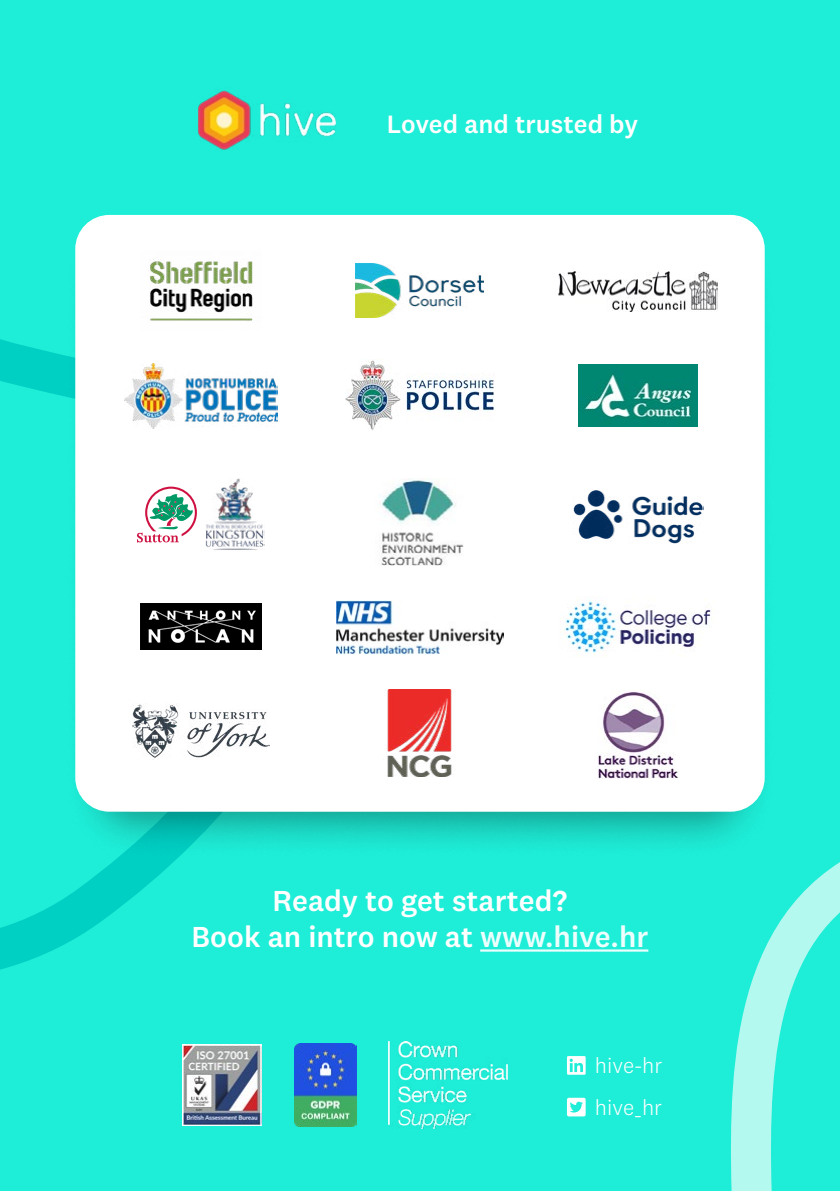
<style>
.page{position:relative;width:840px;height:1191px;background:#fff}
.page>*{position:absolute;margin:0;border:0;box-sizing:border-box;transform-origin:0 0}
.t1{font:500 30px/36px "National 2";color:#fff;text-align:center}
.t2{font:500 26px "National 2";color:#fff}
.t3{font:300 22px/41.8px "National 2";color:#fff}
.s1{color:#edfffd}
</style>
<div class="page">
<div style="left:0;top:0;width:839px;height:1191px;background:#1eedd7"></div>
<svg style="left:0;top:214px;width:394px;height:756px"></svg>
<svg style="left:731px;top:863px;width:108px;height:328px"></svg>
<img style="left:198px;top:90px;width:138px;height:60px">
<div style="left:64px;top:216px;width:711px;height:642px;background:#000;opacity:.35"></div>
<div style="left:75px;top:215px;width:689px;height:596px;background:#fff;border-radius:34px"></div>
<hr style="left:480px;top:949px;width:168px;height:2px;background:#edfffd">
<img style="left:388px;top:1041px;width:119px;height:87px">
<img style="left:294px;top:1043px;width:62px;height:83px">
<img style="left:182px;top:1044px;width:79px;height:81px">
<img style="left:355px;top:263px;width:128px;height:54px">
<svg style="left:567px;top:1056px;width:18px;height:18px"></svg>
<svg style="left:567px;top:1097px;width:18px;height:19px"></svg>
<img style="left:150px;top:259px;width:103px;height:62px">
<img style="left:558px;top:272px;width:159px;height:39px">
<img style="left:125px;top:363px;width:152px;height:65px">
<img style="left:345px;top:360px;width:149px;height:70px">
<img style="left:578px;top:364px;width:118px;height:62px">
<svg style="left:137px;top:486px;width:60px;height:56px"></svg>
<img style="left:205px;top:479px;width:60px;height:71px">
<img style="left:380px;top:479px;width:84px;height:86px">
<img style="left:573px;top:490px;width:130px;height:54px">
<img style="left:140px;top:603px;width:122px;height:46px">
<img style="left:336px;top:600px;width:167px;height:54px">
<img style="left:561px;top:601px;width:150px;height:52px">
<img style="left:132px;top:704px;width:137px;height:56px">
<img style="left:387px;top:689px;width:65px;height:88px">
<img style="left:598px;top:692px;width:79px;height:86px">
<p class="t2" style="left:386px;top:109px;width:253px">Loved and trusted by</p>
<p class="t1" style="left:191px;top:882px;width:458px">Ready to get started?<br>Book an intro now at <span class="s1">www.hive.hr</span></p>
<p class="t3" style="left:594px;top:1044px;width:69px">hive-hr hive_hr</p>
</div>
